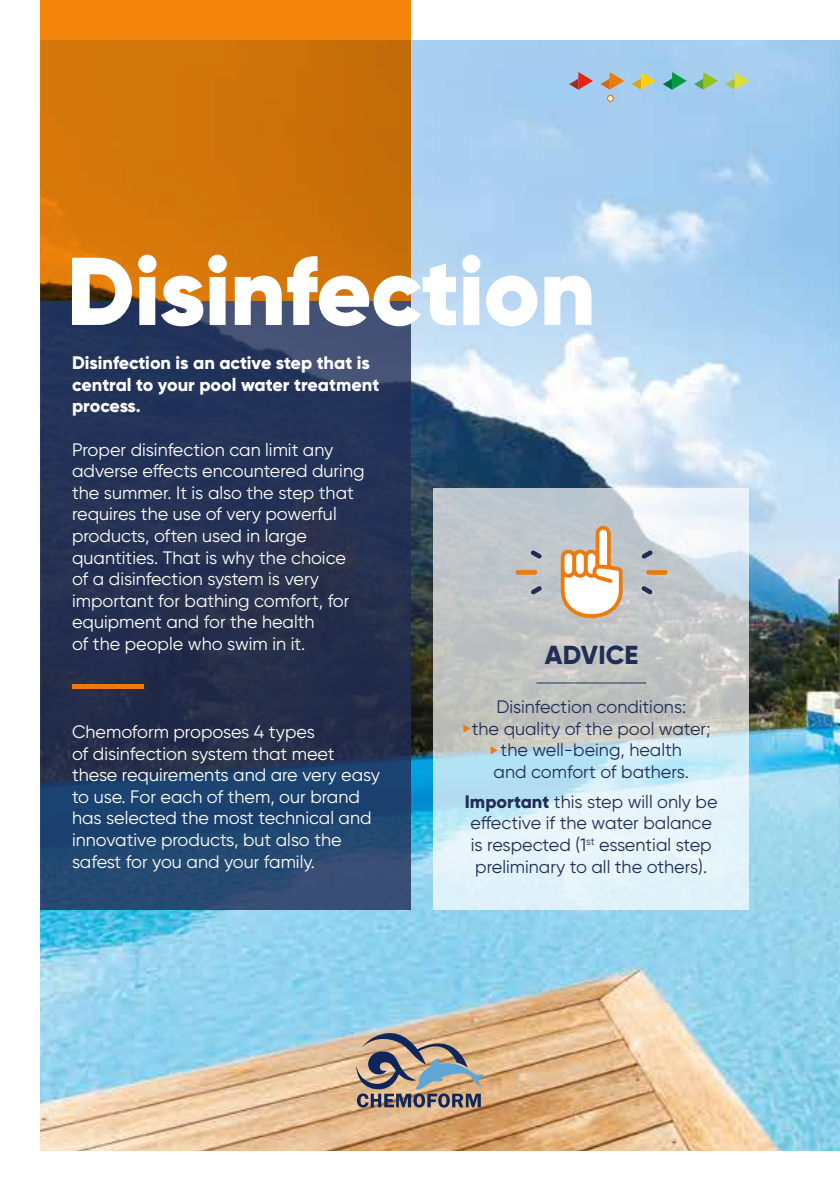
<style>
.page{position:relative;width:840px;height:1191px;background:#fff}
.page>*{position:absolute;margin:0;border:0;box-sizing:border-box;transform-origin:0 0}
.t1{font:900 96px "Gilroy";color:#fff}
.t2{font:800 26px "Gilroy";letter-spacing:.01em;color:#222d56}
.t3{font:18px/21.6px "Gilroy";color:#fff}
.t4{font:18px/21.6px "Gilroy";color:#222d56;text-align:center}
.t5{font:800 18px/21.6px "Gilroy";color:#fff}
.s1{font-weight:800}
</style>
<div class="page">
<img style="left:40px;top:0;width:799px;height:1151px">
<svg style="left:40px;top:0;width:370px;height:301px;background:#d37509"></svg>
<svg style="left:606px;top:95px;width:7px;height:7px"></svg>
<svg style="left:607px;top:96px;width:5px;height:5px"></svg>
<svg style="left:433px;top:488px;width:315px;height:421px;background:#cdd9de"></svg>
<hr style="left:536px;top:682px;width:109px;height:1px;background:#143b61">
<svg style="left:560px;top:525px;width:62px;height:93px"></svg>
<svg style="left:530px;top:550px;width:11px;height:9px"></svg>
<div style="left:515px;top:570px;width:22px;height:5px;background:#ed7a0b;border-radius:2px"></div>
<svg style="left:530px;top:586px;width:11px;height:8px"></svg>
<svg style="left:641px;top:550px;width:11px;height:9px"></svg>
<div style="left:645px;top:570px;width:22px;height:5px;background:#ed7a0b;border-radius:2px"></div>
<svg style="left:641px;top:586px;width:11px;height:8px"></svg>
<svg style="left:463px;top:724px;width:7px;height:8px"></svg>
<svg style="left:490px;top:746px;width:7px;height:8px"></svg>
<svg style="left:356px;top:1033px;width:127px;height:74px;background:#a19183"></svg>
<h1 class="t1" style="left:67px;top:230px;width:530px">Disinfection</h1>
<p class="t5" style="left:72px;top:352px;width:308px">Disinfection is an active step that is central to your pool water treatment process.</p>
<p class="t3" style="left:72px;top:438px;width:294px">Proper disinfection can limit any adverse effects encountered during the summer. It is also the step that requires the use of very powerful products, often used in large quantities. That is why the choice of a disinfection system is very important for bathing comfort, for equipment and for the health<br>of the people who swim in it.</p>
<p class="t3" style="left:72px;top:720px;width:309px">Chemoform proposes 4 types<br>of disinfection system that meet these requirements and are very easy to use. For each of them, our brand has selected the most technical and innovative products, but also the safest for you and your family.</p>
<h2 class="t2" style="left:544px;top:638px;width:95px">ADVICE</h2>
<p class="t4" style="left:471px;top:695px;width:240px">Disinfection conditions:<br>the quality of the pool water; the well-being, health<br>and comfort of bathers.</p>
<p class="t4" style="left:464px;top:790px;width:254px"><span class="s1">Important</span> this step will only be effective if the water balance is respected (1<sup>st</sup> essential step preliminary to all the others).</p>
</div>
